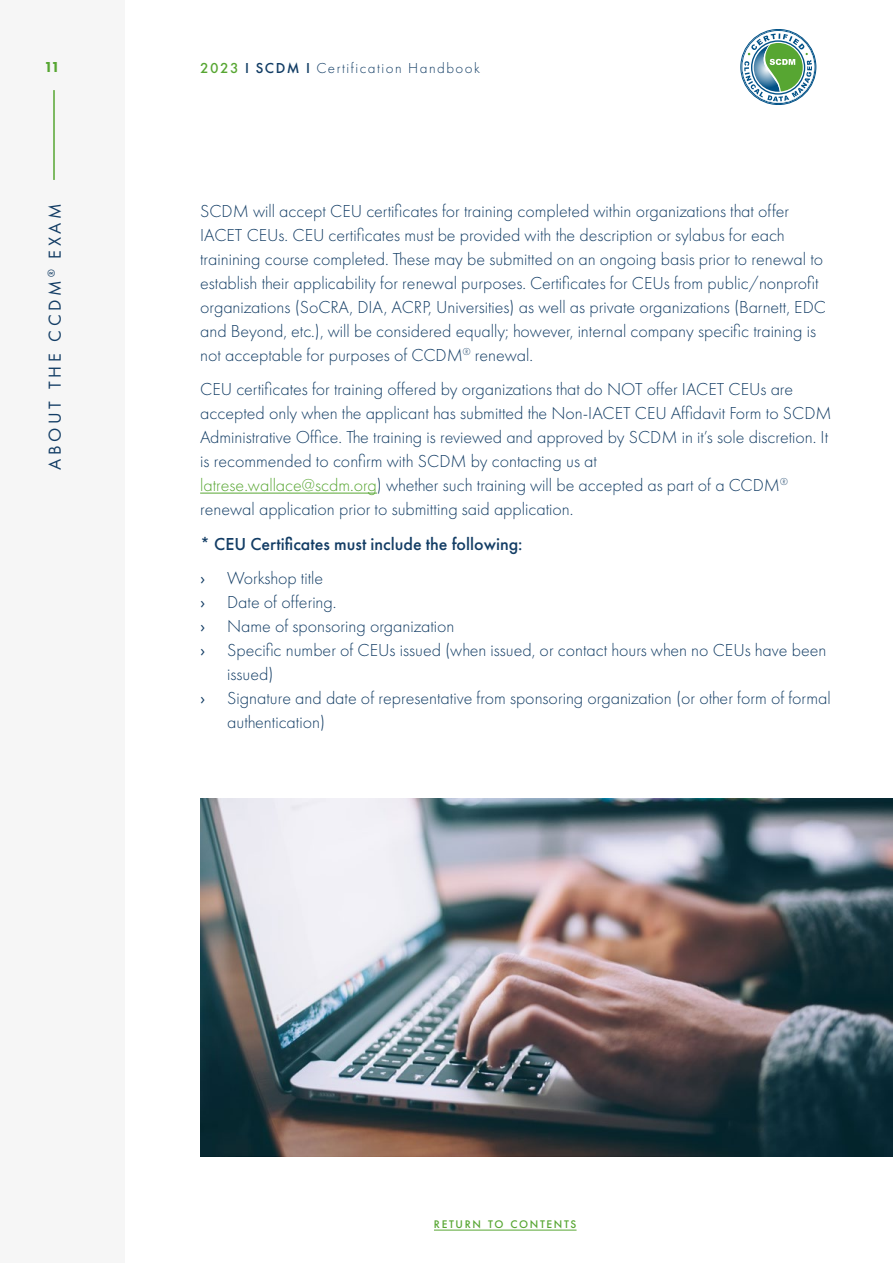
<style>
.page{position:relative;width:893px;height:1263px;background:#fff}
.page>*{position:absolute;margin:0;border:0;box-sizing:border-box;transform-origin:0 0}
.t1{font:300 18px/24px "Futura PT";color:#133d65}
.t2{font:500 18px/34.5px "Futura PT";color:#133d65}
.t3{font:18px "Futura PT";letter-spacing:.21em;color:#133d65}
.t4{font:300 15px "Futura PT";letter-spacing:.1em;color:#123d65}
.t5{font:800 15px "Futura PT";color:#57a632}
.t6{font:500 11.4px "Futura PT";letter-spacing:.145em;color:#57a632}
.s1{font-weight:500;color:#57a632}
.s2{font-weight:500}
.s3{color:#57a632}
.s4{font-weight:400}
.s5{font-weight:300}
</style>
<div class="page">
<div style="left:0;top:0;width:125px;height:1263px;background:#f6f6f6"></div>
<svg style="left:742px;top:30px;width:73px;height:74px"></svg>
<hr style="left:53px;top:90px;width:2px;height:90px;background:#57a632">
<hr style="left:200px;top:493px;width:177px;height:1px;background:#57a632">
<img style="left:200px;top:798px;width:693px;height:359px">
<hr style="left:434px;top:1230px;width:143px;height:1px;background:#57a632">
<p class="t5" style="left:44px;top:58px;width:17px">11</p>
<p class="t4" style="left:200px;top:59px;width:281px"><span class="s1">2023</span> <span class="s2">I SCDM I</span> Certification Handbook</p>
<p class="t3" style="left:44px;top:470px;width:269px;rotate:-90deg">ABOUT THE CCDM<sup>®</sup> EXAM</p>
<p class="t1" style="left:200px;top:199px;width:627px">SCDM will accept CEU certificates for training completed within organizations that offer IACET CEUs. CEU certificates must be provided with the description or sylabus for each trainining course completed. These may be submitted on an ongoing basis prior to renewal to establish their applicability for renewal purposes. Certificates for CEUs from public/nonprofit organizations (SoCRA, DIA, ACRP, Universities) as well as private organizations (Barnett, EDC and Beyond, etc.), will be considered equally; however, internal company specific training is not acceptable for purposes of CCDM<sup>®</sup> renewal.</p>
<p class="t1" style="left:200px;top:377px;width:633px">CEU certificates for training offered by organizations that do NOT offer IACET CEUs are accepted only when the applicant has submitted the Non-IACET CEU Affidavit Form to SCDM Administrative Office. The training is reviewed and approved by SCDM in it’s sole discretion. It is recommended to confirm with SCDM by contacting us at<br><span class="s3">latrese.wallace@scdm.org</span>) whether such training will be accepted as part of a CCDM<sup>® </sup>renewal application prior to submitting said application.</p>
<p class="t2" style="left:200px;top:527px;width:324px">* CEU Certificates must include the following: <span class="s4">›</span> <span class="s5">Workshop title</span></p>
<p class="t1" style="left:200px;top:590px;width:138px"><span class="s4">›</span> Date of offering.</p>
<p class="t1" style="left:200px;top:614px;width:256px"><span class="s4">›</span> Name of sponsoring organization</p>
<p class="t1" style="left:200px;top:638px;width:628px"><span class="s4">›</span> Specific number of CEUs issued (when issued, or contact hours when no CEUs have been</p>
<p class="t1" style="left:227px;top:662px;width:48px">issued)</p>
<p class="t1" style="left:200px;top:686px;width:632px"><span class="s4">›</span> Signature and date of representative from sponsoring organization (or other form of formal</p>
<p class="t1" style="left:227px;top:710px;width:99px">authentication)</p>
<p class="t6" style="left:434px;top:1218px;width:144px">RETURN TO CONTENTS</p>
</div>
